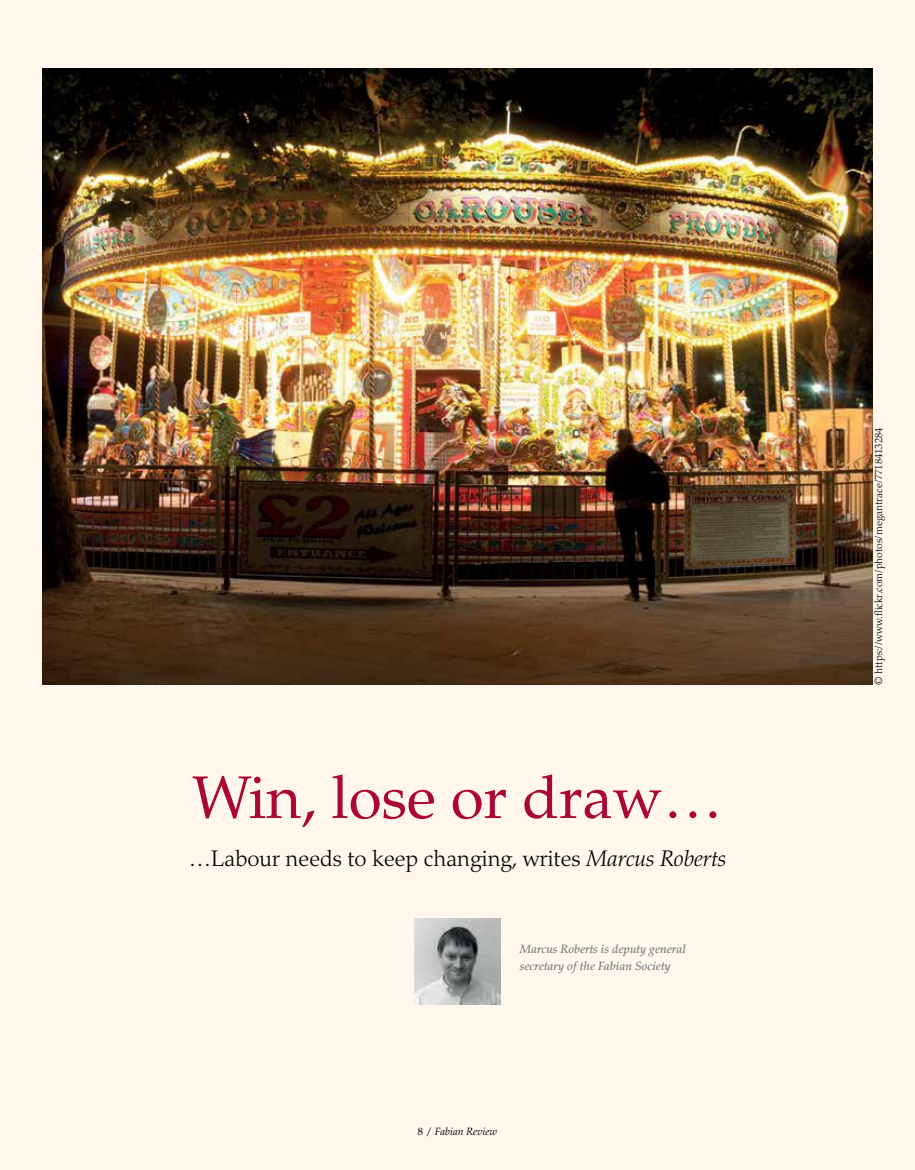
<style>
.page{position:relative;width:915px;height:1170px;background:#fff}
.page>*{position:absolute;margin:0;border:0;box-sizing:border-box;transform-origin:0 0}
.t1{font:60px "Palatino LT Std";color:#ab0635}
.t2{font:300 22.5px "Palatino LT Std";color:#000}
.t3{font:italic 500 12px/16.5px "Palatino LT Std";color:#77787b}
.t4{font:300 10.5px "Palatino LT Std";color:#000}
.t5{font:italic 10.5px "Palatino LT Std";color:#000}
.s1{font-style:italic}
.s2{font-style:normal}
</style>
<div class="page">
<div style="left:0;top:0;width:914px;height:1169px;background:#fff7eb"></div>
<img style="left:415px;top:918px;width:85px;height:85px">
<img style="left:43px;top:68px;width:829px;height:617px">
<h1 class="t1" style="left:192px;top:762px;width:532px">Win, lose or draw…</h1>
<h2 class="t2" style="left:189px;top:845px;width:539px">…Labour needs to keep changing, writes <span class="s1">Marcus Roberts</span></h2>
<p class="t3" style="left:519px;top:941px;width:167px">Marcus Roberts is deputy general secretary of the Fabian Society</p>
<p class="t5" style="left:417px;top:1125px;width:81px"><span class="s2">8 /</span> Fabian Review</p>
<p class="t4" style="left:872px;top:685px;width:259px;rotate:-90deg">© https://www.flickr.com/photos/megantrace/7718413284</p>
</div>
